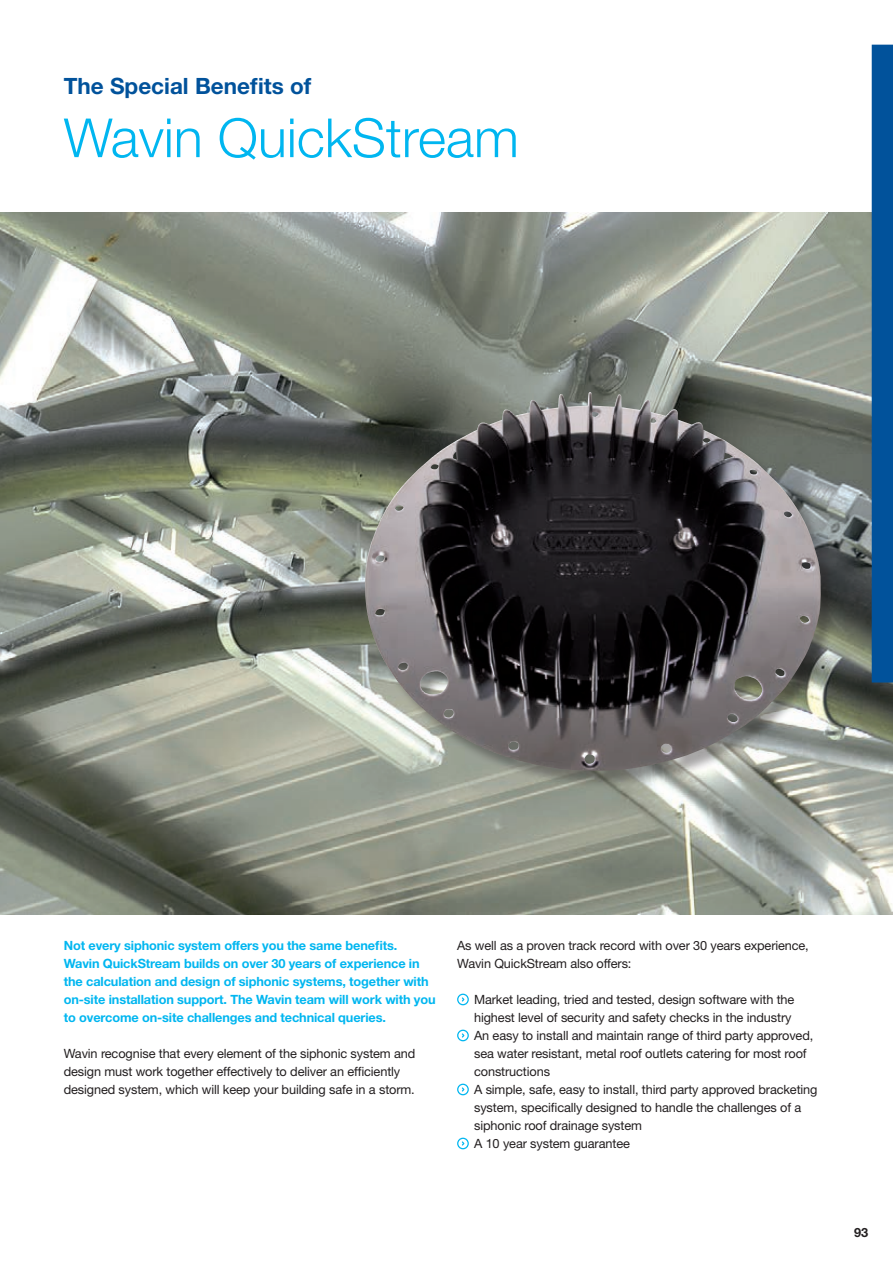
<style>
.page{position:relative;width:893px;height:1263px;background:#fff}
.page>*{position:absolute;margin:0;border:0;box-sizing:border-box;transform-origin:0 0}
.t1{font:300 54px "Helvetica Neue LT";color:#00b6f0}
.t2{font:700 22.5px "Helvetica Neue LT";color:#01529b}
.t3{font:12.75px/18px "Helvetica Neue LT";letter-spacing:-.01em;color:#231f20}
.t4{font:700 12.75px/18px "Helvetica Neue LT";letter-spacing:-.01em;color:#00b6f0}
.t5{font:700 12.75px "Helvetica Neue LT";color:#231f20}
</style>
<div class="page">
<div style="left:457px;top:994px;width:12px;height:11px;border:1px solid #00b6f0;border-radius:50%"></div>
<div style="left:457px;top:1030px;width:12px;height:11px;border:1px solid #00b6f0;border-radius:50%"></div>
<div style="left:457px;top:1084px;width:12px;height:11px;border:1px solid #00b6f0;border-radius:50%"></div>
<div style="left:457px;top:1138px;width:12px;height:11px;border:1px solid #00b6f0;border-radius:50%"></div>
<img style="left:0;top:213px;width:893px;height:701px">
<div style="left:366px;top:393px;width:472px;height:395px;background:#231f20;opacity:.4"></div>
<img style="left:364px;top:392px;width:458px;height:379px">
<div style="left:872px;top:45px;width:21px;height:637px;background:#01529b"></div>
<h2 class="t2" style="left:64px;top:72px;width:249px">The Special Benefits of</h2>
<h1 class="t1" style="left:64px;top:105px;width:457px">Wavin QuickStream</h1>
<p class="t4" style="left:64px;top:936px;width:373px">Not every siphonic system offers you the same benefits.<br>Wavin QuickStream builds on over 30 years of experience in the calculation and design of siphonic systems, together with on-site installation support. The Wavin team will work with you to overcome on-site challenges and technical queries.</p>
<p class="t3" style="left:64px;top:1044px;width:353px">Wavin recognise that every element of the siphonic system and design must work together effectively to deliver an efficiently designed system, which will keep your building safe in a storm.</p>
<p class="t3" style="left:457px;top:936px;width:353px">As well as a proven track record with over 30 years experience,<br>Wavin QuickStream also offers:</p>
<p class="t3" style="left:474px;top:990px;width:345px">Market leading, tried and tested, design software with the highest level of security and safety checks in the industry<br>An easy to install and maintain range of third party approved, sea water resistant, metal roof outlets catering for most roof constructions<br>A simple, safe, easy to install, third party approved bracketing system, specifically designed to handle the challenges of a siphonic roof drainage system<br>A 10 year system guarantee</p>
<p class="t5" style="left:854px;top:1225px;width:16px">93</p>
</div>
